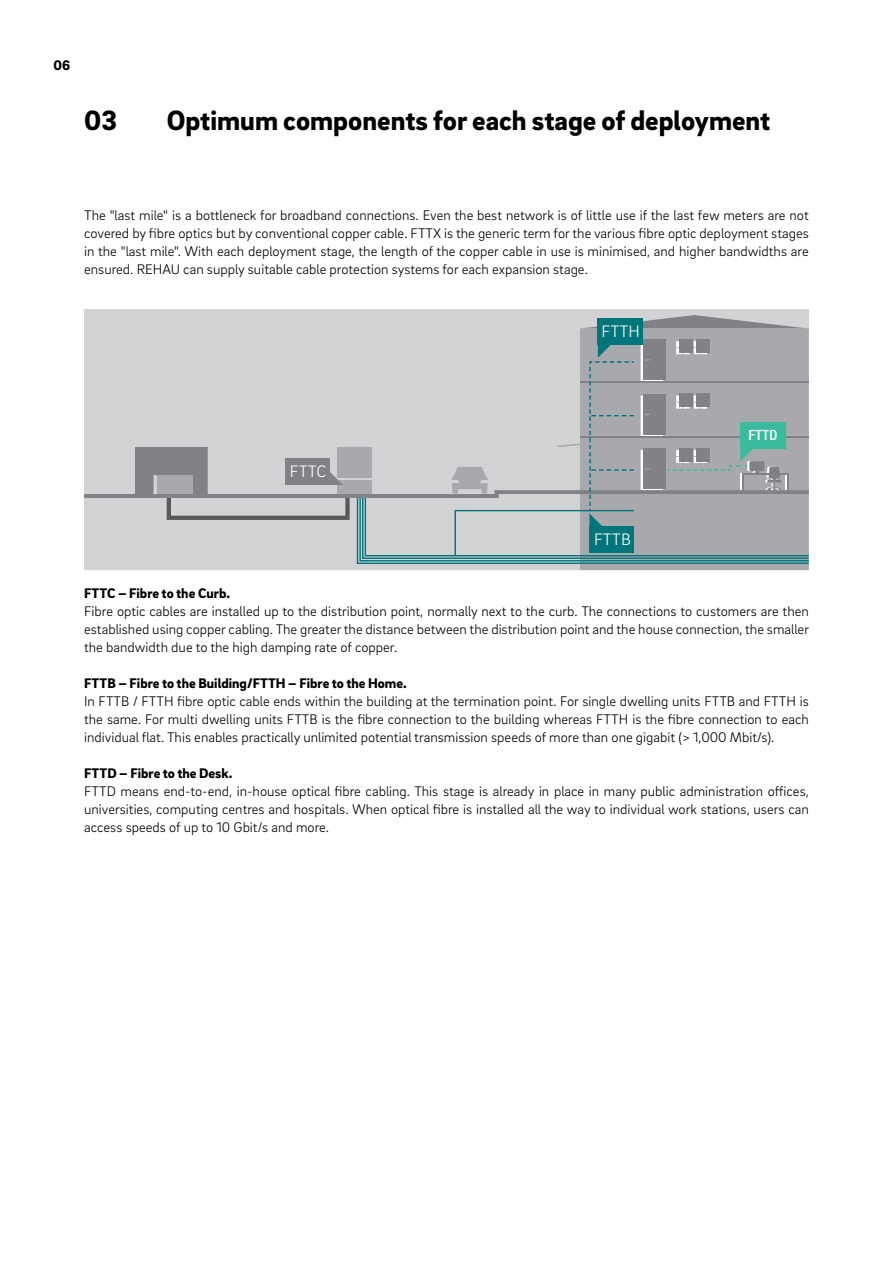
<style>
.page{position:relative;width:893px;height:1263px;background:#fff}
.page>*{position:absolute;margin:0;border:0;box-sizing:border-box;transform-origin:0 0}
.t1{font:900 28.5px "Brix Sans";color:#000}
.t2{font:300 17.1px "Brix Sans";color:#fff}
._16__Body_text_-_9_5{font:300 14.25px/18px "Brix Sans";color:#000;text-align:justify}
._14__Body_subline{font:900 14.25px "Brix Sans";color:#000}
.t3{font:500 condensed 14.25px "Helvetica Neue LTW1 G";color:#fff}
.MP__Page_numbers_-_9{font:900 14.25px "Brix Sans";color:#000}
</style>
<div class="page">
<svg style="left:84px;top:315px;width:725px;height:255px;background:#b8bfc0"></svg>
<p class="MP__Page_numbers_-_9" style="left:53px;top:56px;width:18px">06</p>
<p class="t1" style="left:84px;top:101px;width:34px">03</p>
<p class="t1" style="left:167px;top:101px;width:605px">Optimum components for each stage of deployment</p>
<p class="_16__Body_text_-_9_5" style="left:84px;top:205px;width:726px">The "last mile" is a bottleneck for broadband connections. Even the best network is of little use if the last few meters are not covered by fibre optics but by conventional copper cable. FTTX is the generic term for the various fibre optic deployment stages in the "last mile". With each deployment stage, the length of the copper cable in use is minimised, and higher bandwidths are ensured. REHAU can supply suitable cable protection systems for each expansion stage.</p>
<p class="t2" style="left:602px;top:320px;width:40px">FTTH</p>
<p class="t2" style="left:290px;top:460px;width:38px">FTTC</p>
<p class="t2" style="left:594px;top:528px;width:38px">FTTB</p>
<p class="t3" style="left:748px;top:427px;width:31px">FTTD</p>
<p class="_14__Body_subline" style="left:84px;top:583px;width:147px">FTTC – Fibre to the Curb.</p>
<p class="_16__Body_text_-_9_5" style="left:84px;top:601px;width:726px">Fibre optic cables are installed up to the distribution point, normally next to the curb. The connections to customers are then established using copper cabling. The greater the distance between the distribution point and the house connection, the smaller the bandwidth due to the high damping rate of copper.</p>
<p class="_14__Body_subline" style="left:84px;top:673px;width:324px">FTTB – Fibre to the Building/FTTH – Fibre to the Home.</p>
<p class="_16__Body_text_-_9_5" style="left:84px;top:691px;width:726px">In FTTB / FTTH fibre optic cable ends within the building at the termination point. For single dwelling units FTTB and FTTH is the same. For multi dwelling units FTTB is the fibre connection to the building whereas FTTH is the fibre connection to each individual flat. This enables practically unlimited potential transmission speeds of more than one gigabit (&gt; 1,000 Mbit/s).</p>
<p class="_14__Body_subline" style="left:84px;top:763px;width:150px">FTTD – Fibre to the Desk.</p>
<p class="_16__Body_text_-_9_5" style="left:84px;top:781px;width:726px">FTTD means end-to-end, in-house optical fibre cabling. This stage is already in place in many public administration offices, universities, computing centres and hospitals. When optical fibre is installed all the way to individual work stations, users can access speeds of up to 10 Gbit/s and more.</p>
</div>
